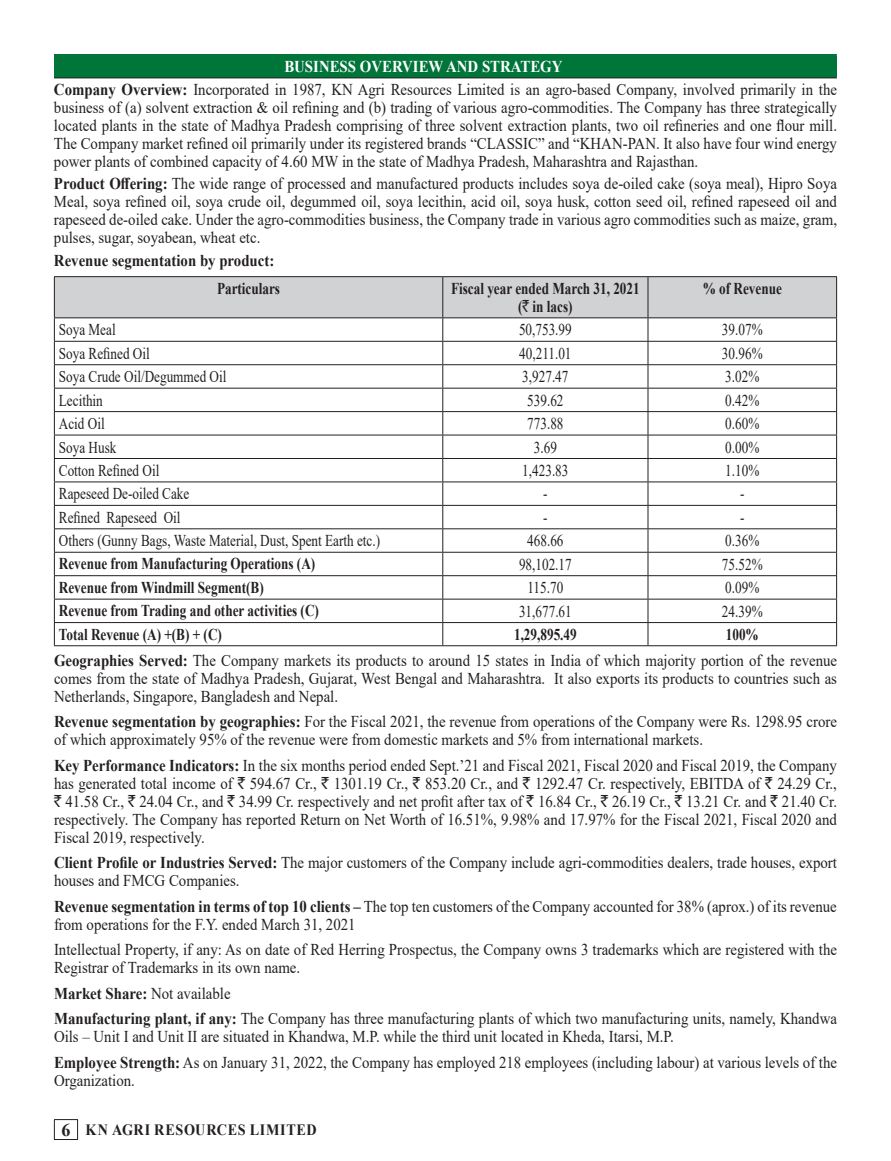
<style>
.page{position:relative;width:891px;height:1161px;background:#fff}
.page>*{position:absolute;margin:0;border:0;box-sizing:border-box;transform-origin:0 0}
.t1{font:16.5px/18px "Times New Roman";color:#231f20;scale:.9 1}
.t2{font:16.5px "Times New Roman";color:#231f20;scale:.8 1}
.t3{font:700 16.5px/18px "Times New Roman";color:#231f20;text-align:center;scale:.8 1}
.t4{font:700 16.5px/28px "Times New Roman";color:#231f20;scale:.9 1}
.t5{font:700 15.75px "Times New Roman";letter-spacing:.045em;color:#231f20;scale:.9 1}
.s1{font-weight:700;color:#fff}
.s2{font-weight:700}
.s3{font-family:"Rupee Foradian";font-weight:400}
.s4{font-family:"Rupee Foradian"}
.s5{font-size:18px}
</style>
<div class="page">
<svg style="left:54px;top:1119px;width:24px;height:21px"></svg>
<div style="left:55px;top:55px;width:781px;height:23px;background:#00753a"></div>
<hr style="left:54px;top:54px;width:783px;height:2px;background:#00753a">
<hr style="left:54px;top:55px;width:2px;height:23px;background:#00753a">
<svg style="left:836px;top:55px;width:1px;height:23px"></svg>
<hr style="left:54px;top:78px;width:783px;height:1px;background:#231f20">
<hr style="left:54px;top:276px;width:389px;height:1px;background:#231f20">
<hr style="left:443px;top:276px;width:205px;height:1px;background:#231f20">
<hr style="left:648px;top:276px;width:189px;height:1px;background:#231f20">
<svg style="left:54px;top:277px;width:783px;height:368px"></svg>
<hr style="left:54px;top:645px;width:389px;height:1px;background:#231f20">
<hr style="left:443px;top:645px;width:205px;height:1px;background:#231f20">
<hr style="left:648px;top:645px;width:189px;height:1px;background:#231f20">
<p class="t1" style="left:54px;top:54px;width:872px;line-height:22.8px;text-indent:230px"><span class="s1">BUSINESS OVERVIEW AND STRATEGY<br></span><span class="s2">Company Overview:</span> Incorporated in 1987, KN Agri Resources Limited is an agro-based Company, involved primarily in the</p>
<p class="t1" style="left:54px;top:98px;width:872px;text-align:justify">business of (a) solvent extraction &amp; oil refining and (b) trading of various agro-commodities. The Company has three strategically located plants in the state of Madhya Pradesh comprising of three solvent extraction plants, two oil refineries and one flour mill.<br>The Company market refined oil primarily under its registered brands “CLASSIC” and “KHAN-PAN. It also have four wind energy power plants of combined capacity of 4.60 MW in the state of Madhya Pradesh, Maharashtra and Rajasthan.</p>
<p class="t1" style="left:54px;top:174px;width:872px;text-align:justify"><span class="s2">Product Offering:</span> The wide range of processed and manufactured products includes soya de-oiled cake (soya meal), Hipro Soya Meal, soya refined oil, soya crude oil, degummed oil, soya lecithin, acid oil, soya husk, cotton seed oil, refined rapeseed oil and rapeseed de-oiled cake. Under the agro-commodities business, the Company trade in various agro commodities such as maize, gram, pulses, sugar, soyabean, wheat etc.</p>
<p class="t4" style="left:217px;top:246px;width:72px;text-indent:-163px">Revenue segmentation by product:<br>Particulars</p>
<p class="t3" style="left:451px;top:279px;width:237px">Fiscal year ended March 31, 2021 (<span class="s3">`</span> in lacs)</p>
<p class="t3" style="left:703px;top:279px;width:100px">% of Revenue</p>
<p class="t2" style="left:59px;top:318px;width:73px">Soya Meal</p>
<p class="t2" style="left:519px;top:318px;width:68px">50,753.99</p>
<p class="t2" style="left:722px;top:318px;width:52px">39.07%</p>
<p class="t2" style="left:59px;top:342px;width:115px">Soya Refined Oil</p>
<p class="t2" style="left:519px;top:342px;width:67px">40,211.01</p>
<p class="t2" style="left:722px;top:342px;width:52px">30.96%</p>
<p class="t2" style="left:59px;top:365px;width:211px">Soya Crude Oil/Degummed Oil</p>
<p class="t2" style="left:522px;top:365px;width:59px">3,927.47</p>
<p class="t2" style="left:725px;top:365px;width:44px">3.02%</p>
<p class="t2" style="left:59px;top:388px;width:56px">Lecithin</p>
<p class="t2" style="left:527px;top:388px;width:47px">539.62</p>
<p class="t2" style="left:725px;top:388px;width:44px">0.42%</p>
<p class="t2" style="left:59px;top:412px;width:59px">Acid Oil</p>
<p class="t2" style="left:527px;top:412px;width:47px">773.88</p>
<p class="t2" style="left:725px;top:412px;width:44px">0.60%</p>
<p class="t2" style="left:59px;top:435px;width:73px">Soya Husk</p>
<p class="t2" style="left:534px;top:435px;width:30px">3.69</p>
<p class="t2" style="left:725px;top:435px;width:44px">0.00%</p>
<p class="t2" style="left:59px;top:459px;width:127px">Cotton Refined Oil</p>
<p class="t2" style="left:522px;top:459px;width:59px">1,423.83</p>
<p class="t2" style="left:725px;top:459px;width:44px">1.10%</p>
<p class="t2" style="left:59px;top:482px;width:165px">Rapeseed De-oiled Cake</p>
<p class="t2" style="left:543px;top:482px;width:7px">-</p>
<p class="t2" style="left:740px;top:482px;width:7px">-</p>
<p class="t2" style="left:59px;top:506px;width:154px">Refined Rapeseed Oil</p>
<p class="t2" style="left:543px;top:506px;width:7px">-</p>
<p class="t2" style="left:740px;top:506px;width:7px">-</p>
<p class="t2" style="left:59px;top:529px;width:403px">Others (Gunny Bags, Waste Material, Dust, Spent Earth etc.)</p>
<p class="t2" style="left:527px;top:529px;width:47px">468.66</p>
<p class="t2" style="left:725px;top:529px;width:44px">0.36%</p>
<p class="t3" style="left:59px;top:554px;width:322px">Revenue from Manufacturing Operations (A)</p>
<p class="t2" style="left:519px;top:553px;width:68px">98,102.17</p>
<p class="t2" style="left:722px;top:553px;width:52px">75.52%</p>
<p class="t3" style="left:59px;top:578px;width:258px">Revenue from Windmill Segment(B)</p>
<p class="t2" style="left:528px;top:576px;width:46px">115.70</p>
<p class="t2" style="left:725px;top:576px;width:44px">0.09%</p>
<p class="t3" style="left:59px;top:601px;width:327px">Revenue from Trading and other activities (C)</p>
<p class="t2" style="left:519px;top:599px;width:68px">31,677.61</p>
<p class="t2" style="left:722px;top:599px;width:52px">24.39%</p>
<p class="t3" style="left:59px;top:625px;width:205px">Total Revenue (A) +(B) + (C)</p>
<p class="t3" style="left:514px;top:625px;width:80px">1,29,895.49</p>
<p class="t1" style="left:54px;top:621px;width:872px;line-height:25.8px;text-indent:672px"><span class="s2">100%<br>Geographies Served:</span> The Company markets its products to around 15 states in India of which majority portion of the revenue</p>
<p class="t1" style="left:54px;top:669px;width:872px">comes from the state of Madhya Pradesh, Gujarat, West Bengal and Maharashtra. It also exports its products to countries such as<br>Netherlands, Singapore, Bangladesh and Nepal.</p>
<p class="t1" style="left:54px;top:712px;width:872px"><span class="s2">Revenue segmentation by geographies:</span> For the Fiscal 2021, the revenue from operations of the Company were Rs. 1298.95 crore of which approximately 95% of the revenue were from domestic markets and 5% from international markets.</p>
<p class="t1" style="left:54px;top:756px;width:872px;text-align:justify"><span class="s2">Key Performance Indicators:</span> In the six months period ended Sept.’21 and Fiscal 2021, Fiscal 2020 and Fiscal 2019, the Company has generated total income of <span class="s4">`</span> 594.67 Cr., <span class="s4">`</span> 1301.19 Cr., <span class="s4">`</span> 853.20 Cr., and <span class="s4">`</span> 1292.47 Cr. respectively, EBITDA of <span class="s4">`</span> 24.29 Cr., <span class="s4">`</span> 41.58 Cr., <span class="s4">`</span> 24.04 Cr., and <span class="s4">`</span> 34.99 Cr. respectively and net profit after tax of <span class="s4">`</span> 16.84 Cr., <span class="s4">`</span> 26.19 Cr., <span class="s4">`</span> 13.21 Cr. and <span class="s4">`</span> 21.40 Cr. respectively. The Company has reported Return on Net Worth of 16.51%, 9.98% and 17.97% for the Fiscal 2021, Fiscal 2020 and Fiscal 2019, respectively.</p>
<p class="t1" style="left:54px;top:853px;width:872px"><span class="s2">Client Profile or Industries Served:</span> The major customers of the Company include agri-commodities dealers, trade houses, export houses and FMCG Companies.</p>
<p class="t1" style="left:54px;top:897px;width:871px"><span class="s2">Revenue segmentation in terms of top 10 clients –</span> The top ten customers of the Company accounted for 38% (aprox.) of its revenue from operations for the F.Y. ended March 31, 2021</p>
<p class="t1" style="left:54px;top:940px;width:872px">Intellectual Property, if any: As on date of Red Herring Prospectus, the Company owns 3 trademarks which are registered with the<br>Registrar of Trademarks in its own name.</p>
<p class="t1" style="left:54px;top:980px;width:872px;line-height:25.5px"><span class="s2">Market Share:</span> Not available<br><span class="s2">Manufacturing plant, if any:</span> The Company has three manufacturing plants of which two manufacturing units, namely, Khandwa</p>
<p class="t1" style="left:54px;top:1023px;width:872px;line-height:25.5px">Oils – Unit I and Unit II are situated in Khandwa, M.P. while the third unit located in Kheda, Itarsi, M.P.<br><span class="s2">Employee Strength:</span> As on January 31, 2022, the Company has employed 218 employees (including labour) at various levels of the</p>
<p class="t1" style="left:54px;top:1071px;width:91px">Organization.</p>
<p class="t5" style="left:61px;top:1119px;width:285px"><span class="s5">6</span> KN AGRI RESOURCES LIMITED</p>
</div>
